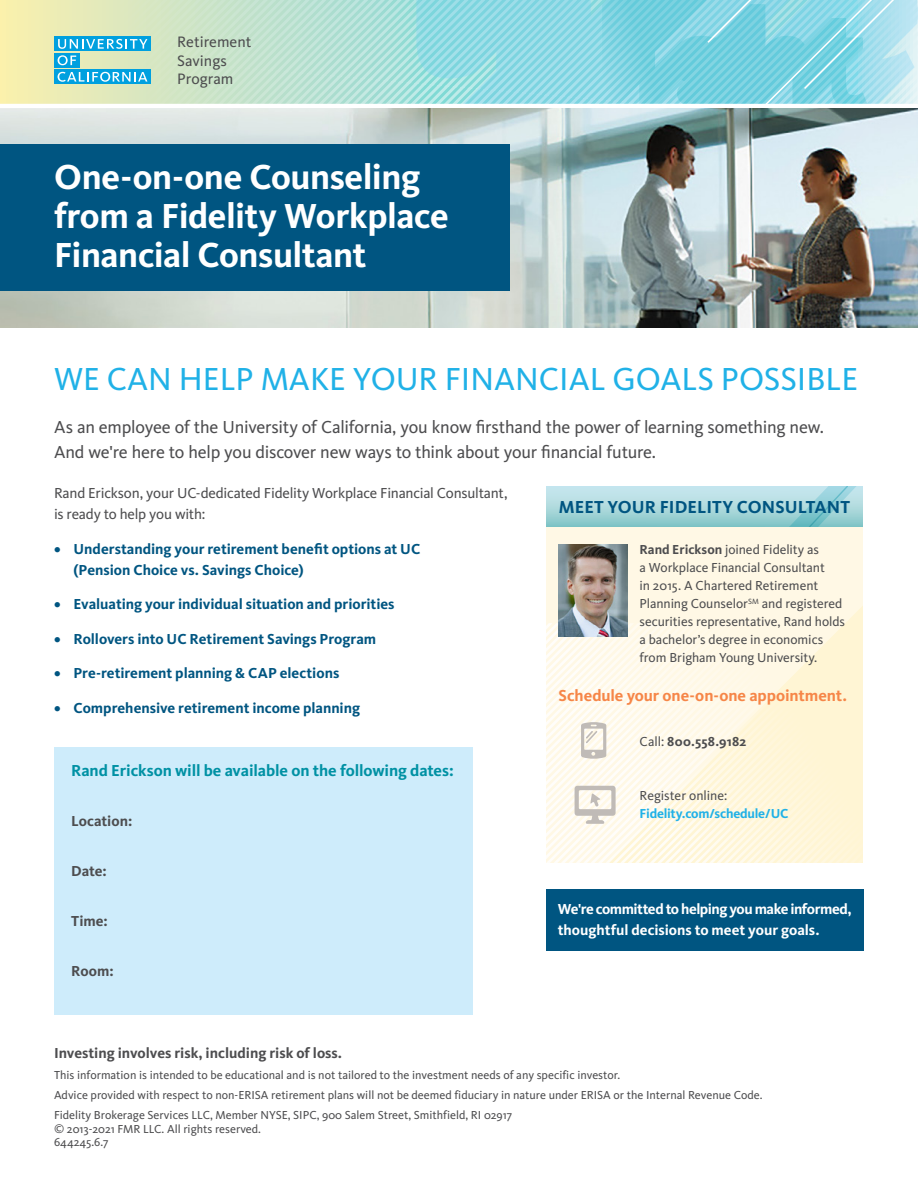
<style>
.page{position:relative;width:918px;height:1188px;background:#fff}
.page>*{position:absolute;margin:0;border:0;box-sizing:border-box;transform-origin:0 0}
.t1{font:700 36px/39px "Kievit OT";letter-spacing:-.015em;color:#fff}
.t2{font:33px "Kievit OT";color:#20b1e7}
.t3{font:18px/25.5px "Kievit OT";letter-spacing:-.015em;color:#4d4d4f}
.t4{font:700 18px "Kievit OT";letter-spacing:.005em;color:#005581}
.t5{font:700 16.5px "Kievit OT";letter-spacing:-.005em;color:#0091a4}
.t6{font:700 16.5px "Kievit OT";color:#f68648}
.t7{font:15.75px/18.3px "Kievit Offc Pro";color:#4d4d4f}
.t8{font:700 15px/21px "Kievit OT";color:#005581}
.t9{font:15px/21px "Kievit OT";letter-spacing:-.015em;color:#4d4d4f}
.t10{font:700 15px/21px "Kievit OT";letter-spacing:-.025em;color:#fff}
.t11{font:700 15px "Kievit OT";color:#4d4d4f}
.t12{font:13.5px/18px "Kievit OT";letter-spacing:-.005em;color:#4d4d4f}
.t13{font:700 13.5px "Kievit OT";letter-spacing:-.02em;color:#20b1e7}
.t14{font:700 13.5px "Kievit OT";letter-spacing:.025em;color:#4d4d4f}
.t15{font:12px/20.2px "Kievit OT";color:#4d4d4f}
.s1{font-weight:700}
.s2{font-weight:400}
</style>
<div class="page">
<img style="left:0;top:108px;width:918px;height:219px">
<div style="left:0;top:144px;width:510px;height:147px;background:#005581"></div>
<div style="left:546px;top:527px;width:317px;height:96px;background:#fff8e5"></div>
<div style="left:546px;top:486px;width:317px;height:40px;background:linear-gradient(to bottom,#d0ebf2,#8bc9ca)"></div>
<svg style="left:789px;top:486px;width:68px;height:41px;background:#9ad2d8"></svg>
<div style="left:54px;top:747px;width:418px;height:268px;background:#ceecfb"></div>
<svg style="left:0;top:0;width:234px;height:104px;background:#dee8bd"></svg>
<svg style="left:234px;top:0;width:165px;height:104px;background:#b9e2d4"></svg>
<div style="left:54px;top:53px;width:26px;height:15px;background:#00a0df"></div>
<div style="left:54px;top:37px;width:97px;height:14px;background:#00a0df"></div>
<div style="left:54px;top:69px;width:97px;height:15px;background:#00a0df"></div>
<svg style="left:58px;top:39px;width:89px;height:10px"></svg>
<svg style="left:58px;top:72px;width:89px;height:10px"></svg>
<svg style="left:58px;top:55px;width:18px;height:10px"></svg>
<svg style="left:399px;top:0;width:196px;height:104px;background:#94dbe3"></svg>
<svg style="left:595px;top:0;width:323px;height:104px;background:#88d6e4"></svg>
<svg style="left:546px;top:623px;width:317px;height:240px"></svg>
<div style="left:546px;top:889px;width:318px;height:61px;background:#005581"></div>
<img style="left:559px;top:544px;width:69px;height:93px">
<h3 class="t7" style="left:177px;top:33px;width:76px">Retirement<br>Savings<br>Program</h3>
<h1 class="t1" style="left:54px;top:157px;width:396px">One-on-one Counseling from a Fidelity Workplace<br>Financial Consultant</h1>
<h2 class="t2" style="left:54px;top:359px;width:806px">WE CAN HELP MAKE YOUR FINANCIAL GOALS POSSIBLE</h2>
<h3 class="t3" style="left:54px;top:414px;width:772px">As an employee of the University of California, you know firsthand the power of learning something new.<br>And we're here to help you discover new ways to think about your financial future.</h3>
<p class="t9" style="left:54px;top:483px;width:455px">Rand Erickson, your UC-dedicated Fidelity Workplace Financial Consultant, is ready to help you with:</p>
<p class="t8" style="left:74px;top:538px;width:348px;text-indent:-20px">• Understanding your retirement benefit options at UC (Pension Choice vs. Savings Choice)</p>
<p class="t8" style="left:54px;top:594px;width:342px">• Evaluating your individual situation and priorities</p>
<p class="t8" style="left:54px;top:628px;width:324px">• Rollovers into UC Retirement Savings Program</p>
<p class="t8" style="left:54px;top:663px;width:287px">• Pre-retirement planning &amp; CAP elections</p>
<p class="t8" style="left:54px;top:697px;width:308px">• Comprehensive retirement income planning</p>
<h3 class="t5" style="left:71px;top:761px;width:384px">Rand Erickson will be available on the following dates:</h3>
<p class="t11" style="left:71px;top:812px;width:63px">Location:</p>
<p class="t11" style="left:71px;top:862px;width:37px">Date:</p>
<p class="t11" style="left:71px;top:912px;width:38px">Time:</p>
<p class="t11" style="left:71px;top:963px;width:44px">Room:</p>
<h3 class="t4" style="left:559px;top:496px;width:293px">MEET YOUR FIDELITY CONSULTANT</h3>
<p class="t12" style="left:640px;top:541px;width:207px"><span class="s1">Rand Erickson</span> joined Fidelity as<br>a Workplace Financial Consultant<br>in 2015. A Chartered Retirement Planning Counselor<sup>SM</sup> and registered securities representative, Rand holds a bachelor’s degree in economics from Brigham Young University.</p>
<h3 class="t6" style="left:559px;top:686px;width:290px">Schedule your one-on-one appointment.</h3>
<p class="t14" style="left:640px;top:733px;width:108px"><span class="s2">Call:</span> 800.558.9182</p>
<p class="t12" style="left:640px;top:786px;width:89px">Register online:</p>
<p class="t13" style="left:640px;top:806px;width:151px">Fidelity.com/schedule/UC</p>
<p class="t10" style="left:558px;top:899px;width:296px">We're committed to helping you make informed, thoughtful decisions to meet your goals.</p>
<p class="t11" style="left:54px;top:1045px;width:290px">Investing involves risk, including risk of loss.</p>
<p class="t15" style="left:54px;top:1064px;width:710px">This information is intended to be educational and is not tailored to the investment needs of any specific investor.<br>Advice provided with respect to non-ERISA retirement plans will not be deemed fiduciary in nature under ERISA or the Internal Revenue Code.<br>Fidelity Brokerage Services LLC, Member NYSE, SIPC, 900 Salem Street, Smithfield, RI 02917</p>
<p class="t15" style="left:54px;top:1122px;width:209px;line-height:13.5px">© 2013-2021 FMR LLC. All rights reserved.<br>644245.6.7</p>
</div>
